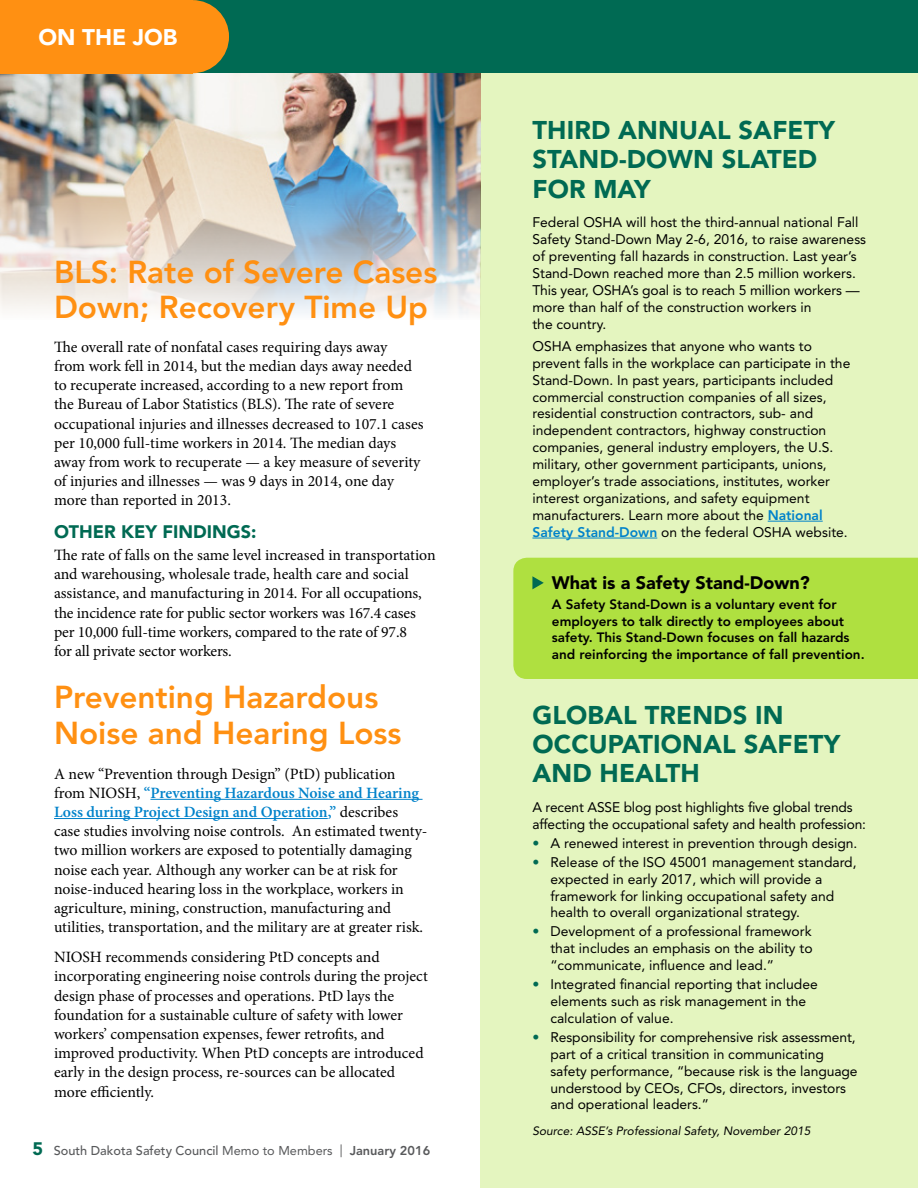
<style>
.page{position:relative;width:918px;height:1188px;background:#fff}
.page>*{position:absolute;margin:0;border:0;box-sizing:border-box;transform-origin:0 0}
.t1{font:800 31.5px/34.5px "Avenir LT Std";color:#ff9012}
.t2{font:900 25.5px/29.2px "Avenir LT Std";letter-spacing:.005em;color:#006a53}
.t3{font:900 22.5px "Avenir LT Std";color:#fff}
.t4{font:900 18px "Avenir LT Std";color:#000}
.t5{font:900 18px "Avenir LT Std";color:#006a53}
.t6{font:15.75px/19.2px "Minion Pro";letter-spacing:-.005em;color:#000}
.t7{font:13.8px/16.8px "Avenir LT Std";color:#000}
.t8{font:800 13.5px/16.5px "Avenir LT Std";color:#000}
.t9{font:500 12.75px "Avenir LT Std";color:#58595b}
.t10{font:italic 12px "Avenir LT Std";color:#000}
.s1{font-weight:600;color:#0082ca}
.s2{font-weight:900;font-size:18px;color:#006a53}
.s3{font-weight:400}
.s4{font-weight:800}
.s5{font-weight:800;color:#0082ca}
.s6{color:#006a53}
</style>
<div class="page">
<div style="left:481px;top:54px;width:437px;height:1134px;background:#e4f5bf"></div>
<img style="left:0;top:73px;width:481px;height:247px">
<hr style="left:150px;top:799px;width:273px;height:1px;background:#0082ca">
<hr style="left:54px;top:818px;width:274px;height:1px;background:#0082ca">
<div style="left:513px;top:558px;width:405px;height:121px;background:#afe040"></div>
<hr style="left:768px;top:521px;width:55px;height:1px;background:#0082ca">
<hr style="left:532px;top:538px;width:125px;height:1px;background:#0082ca">
<svg style="left:532px;top:576px;width:12px;height:13px"></svg>
<div style="left:0;top:0;width:918px;height:73px;background:#006a53"></div>
<div style="left:0;top:0;width:193px;height:73px;background:#ff9012"></div>
<div style="left:156px;top:0;width:73px;height:73px;background:#ff9012;border-radius:50%"></div>
<h3 class="t3" style="left:38px;top:24px;width:141px">ON THE JOB</h3>
<h1 class="t1" style="left:54px;top:255px;width:385px">BLS: Rate of Severe Cases<br>Down; Recovery Time Up</h1>
<p class="t6" style="left:54px;top:337px;width:371px">The overall rate of nonfatal cases requiring days away<br>from work fell in 2014, but the median days away needed to recuperate increased, according to a new report from the Bureau of Labor Statistics (BLS). The rate of severe occupational injuries and illnesses decreased to 107.1 cases per 10,000 full-time workers in 2014. The median days away from work to recuperate — a key measure of severity of injuries and illnesses — was 9 days in 2014, one day more than reported in 2013.</p>
<p class="t5" style="left:54px;top:520px;width:204px">OTHER KEY FINDINGS:</p>
<p class="t6" style="left:54px;top:545px;width:383px">The rate of falls on the same level increased in transportation and warehousing, wholesale trade, health care and social assistance, and manufacturing in 2014. For all occupations, the incidence rate for public sector workers was 167.4 cases per 10,000 full-time workers, compared to the rate of 97.8<br>for all private sector workers.</p>
<h1 class="t1" style="left:54px;top:679px;width:349px;line-height:36px">Preventing Hazardous<br>Noise and Hearing Loss</h1>
<p class="t6" style="left:54px;top:764px;width:375px">A new “Prevention through Design” (PtD) publication from NIOSH, <span class="s1">“Preventing Hazardous Noise and Hearing Loss during Project Design and Operation,”</span> describes case studies involving noise controls. An estimated twenty&shy;two million workers are exposed to potentially damaging noise each year. Although any worker can be at risk for noise-induced hearing loss in the workplace, workers in agriculture, mining, construction, manufacturing and utilities, transportation, and the military are at greater risk.</p>
<p class="t6" style="left:54px;top:948px;width:375px">NIOSH recommends considering PtD concepts and incorporating engineering noise controls during the project design phase of processes and operations. PtD lays the foundation for a sustainable culture of safety with lower workers’ compensation expenses, fewer retrofits, and improved productivity. When PtD concepts are introduced early in the design process, re-sources can be allocated more efficiently.</p>
<p class="t9" style="left:32px;top:1143px;width:399px"><span class="s2">5</span> South Dakota Safety Council <span class="s3">Memo to Members |</span> <span class="s4">January 2016</span></p>
<h2 class="t2" style="left:532px;top:116px;width:304px">THIRD ANNUAL SAFETY<br>STAND-DOWN SLATED<br>FOR MAY</h2>
<p class="t7" style="left:532px;top:214px;width:335px">Federal OSHA will host the third-annual national Fall Safety Stand-Down May 2-6, 2016, to raise awareness of preventing fall hazards in construction. Last year’s Stand-Down reached more than 2.5 million workers.<br>This year, OSHA’s goal is to reach 5 million workers — more than half of the construction workers in<br>the country.</p>
<p class="t7" style="left:532px;top:338px;width:319px">OSHA emphasizes that anyone who wants to prevent falls in the workplace can participate in the Stand-Down. In past years, participants included commercial construction companies of all sizes, residential construction contractors, sub- and independent contractors, highway construction companies, general industry employers, the U.S. military, other government participants, unions, employer’s trade associations, institutes, worker interest organizations, and safety equipment manufacturers. Learn more about the <span class="s5">National Safety Stand-Down</span> on the federal OSHA website.</p>
<p class="t4" style="left:552px;top:572px;width:259px">What is a Safety Stand-Down?</p>
<p class="t8" style="left:552px;top:596px;width:314px">A Safety Stand-Down is a voluntary event for employers to talk directly to employees about safety. This Stand-Down focuses on fall hazards and reinforcing the importance of fall prevention.</p>
<h2 class="t2" style="left:532px;top:700px;width:309px">GLOBAL TRENDS IN<br>OCCUPATIONAL SAFETY<br>AND HEALTH</h2>
<p class="t7" style="left:532px;top:799px;width:335px">A recent ASSE blog post highlights five global trends affecting the occupational safety and health profession:</p>
<p class="t7" style="left:532px;top:835px;width:326px"><span class="s6">•</span> A renewed interest in prevention through design.</p>
<p class="t7" style="left:550px;top:854px;width:308px;text-indent:-18px"><span class="s6">•</span> Release of the ISO 45001 management standard, expected in early 2017, which will provide a framework for linking occupational safety and health to overall organizational strategy.</p>
<p class="t7" style="left:550px;top:923px;width:264px;text-align:justify;text-indent:-18px"><span class="s6">•</span> Development of a professional framework that includes an emphasis on the ability to “communicate, influence and lead.”</p>
<p class="t7" style="left:550px;top:976px;width:269px;text-indent:-18px"><span class="s6">•</span> Integrated financial reporting that includee elements such as risk management in the calculation of value.</p>
<p class="t7" style="left:550px;top:1029px;width:309px;text-indent:-18px"><span class="s6">•</span> Responsibility for comprehensive risk assessment, part of a critical transition in communicating safety performance, “because risk is the language understood by CEOs, CFOs, directors, investors and operational leaders.”</p>
<p class="t10" style="left:532px;top:1124px;width:280px">Source: ASSE’s Professional Safety, November 2015</p>
</div>
